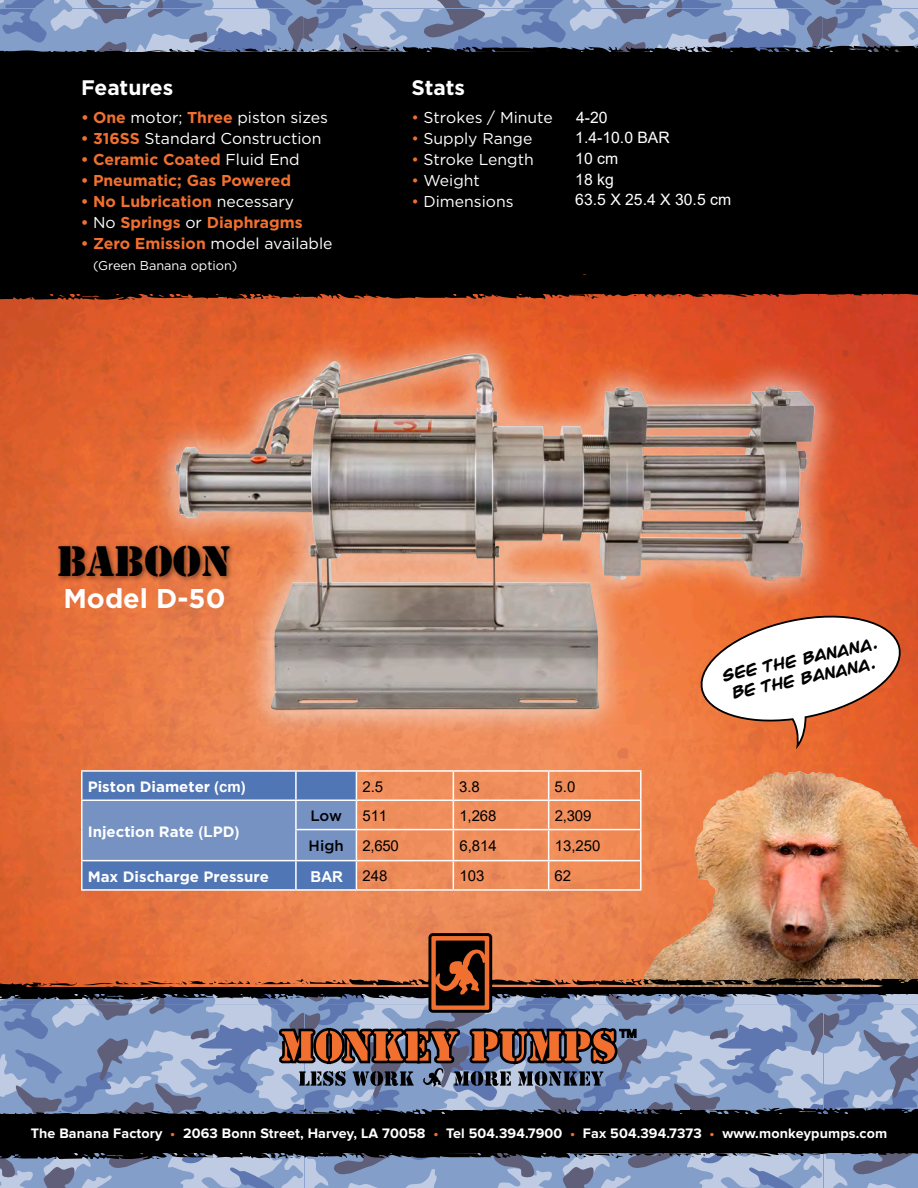
<style>
.page{position:relative;width:918px;height:1188px;background:#fff}
.page>*{position:absolute;margin:0;border:0;box-sizing:border-box;transform-origin:0 0}
.t1{font:39.75px "Stencil Std";color:#000}
.t2{font:700 27.15px "Gotham";color:#fff}
.Spec_Title{font:700 21px "Gotham";color:#fff}
.Bullet_Specs{font:15.75px "Gotham";color:#fff}
.Bullet_Specs-2{font:700 15.75px "Gotham";color:#f2702f}
.Bullet_Specs-3{font:15.75px/20.5px "Arial";color:#fff}
.t3{font:700 15px "Gotham";color:#fff}
.t4{font:15px "Arial";color:#000}
.t5{font:500 15px "Gotham";color:#000}
.t6{font:700 15px "Arial";color:#fff}
.t7{font:700 14.25px "Proxima Nova";letter-spacing:.01em;color:#fff}
.t8{font:700 13.2px/19.2px "Jack Armstrong";color:#000;text-align:center}
.Bullet_Specs-4{font:12.75px "Gotham";color:#fff}
.s1{font-weight:700;color:#f2702f}
.s2{font-weight:400;color:#fff}
.s3{color:#f2702f}
.s4{font-family:"Arial"}
</style>
<div class="page">
<img style="left:0;top:302px;width:918px;height:634px">
<img style="left:618px;top:766px;width:300px;height:170px">
<div style="left:0;top:195px;width:918px;height:107px;background:#000"></div>
<svg style="left:0;top:0;width:918px;height:44px;background:#889cc4"></svg>
<div style="left:0;top:44px;width:918px;height:151px;background:#000"></div>
<svg style="left:0;top:1010px;width:918px;height:178px;background:#8da0c6"></svg>
<div style="left:0;top:1121px;width:918px;height:32px;background:#000"></div>
<svg style="left:0;top:1106px;width:918px;height:8px;background:#54627f"></svg>
<div style="left:0;top:1114px;width:918px;height:7px;background:#000"></div>
<svg style="left:0;top:1153px;width:918px;height:8px;background:#5d6981"></svg>
<div style="left:428px;top:933px;width:64px;height:80px;background:#000;border-radius:4px"></div>
<svg style="left:0;top:936px;width:918px;height:74px;background:#9f6750"></svg>
<svg style="left:277px;top:1027px;width:360px;height:60px;background:#755e60"></svg>
<hr style="left:81px;top:770px;width:215px;height:2px;background:#fff">
<hr style="left:296px;top:770px;width:60px;height:2px;background:#fff">
<hr style="left:356px;top:770px;width:97px;height:2px;background:#fff">
<hr style="left:453px;top:770px;width:96px;height:2px;background:#fff">
<hr style="left:549px;top:770px;width:93px;height:2px;background:#fff">
<hr style="left:640px;top:772px;width:2px;height:28px;background:#fff">
<hr style="left:356px;top:800px;width:97px;height:1px;background:#fff">
<hr style="left:453px;top:800px;width:96px;height:1px;background:#fff">
<svg style="left:453px;top:772px;width:1px;height:57px"></svg>
<hr style="left:549px;top:800px;width:93px;height:1px;background:#fff">
<svg style="left:548px;top:772px;width:1px;height:57px"></svg>
<hr style="left:640px;top:801px;width:2px;height:28px;background:#fff">
<hr style="left:356px;top:829px;width:97px;height:1px;background:#fff">
<hr style="left:453px;top:829px;width:96px;height:1px;background:#fff">
<hr style="left:453px;top:830px;width:1px;height:30px;background:#fff">
<hr style="left:549px;top:829px;width:93px;height:1px;background:#fff">
<hr style="left:548px;top:830px;width:1px;height:30px;background:#fff">
<hr style="left:640px;top:830px;width:2px;height:30px;background:#fff">
<hr style="left:356px;top:860px;width:97px;height:1px;background:#fff">
<svg style="left:81px;top:771px;width:276px;height:118px;background:#6a8abf"></svg>
<hr style="left:453px;top:860px;width:96px;height:1px;background:#fff">
<svg style="left:453px;top:861px;width:1px;height:28px"></svg>
<hr style="left:549px;top:860px;width:93px;height:1px;background:#fff">
<svg style="left:548px;top:861px;width:1px;height:28px"></svg>
<hr style="left:640px;top:861px;width:2px;height:28px;background:#fff">
<hr style="left:81px;top:889px;width:215px;height:2px;background:#fff">
<hr style="left:296px;top:889px;width:60px;height:2px;background:#fff">
<hr style="left:356px;top:889px;width:97px;height:2px;background:#fff">
<hr style="left:453px;top:889px;width:96px;height:2px;background:#fff">
<hr style="left:549px;top:889px;width:93px;height:2px;background:#fff">
<div style="left:0;top:278px;width:918px;height:16px;background:#000"></div>
<img style="left:124px;top:265px;width:747px;height:498px">
<svg style="left:697px;top:607px;width:210px;height:139px"></svg>
<div style="left:55px;top:542px;width:181px;height:41px;background:#000;opacity:.46"></div>
<p class="Spec_Title" style="left:81px;top:73px;width:94px">Features</p>
<p class="Bullet_Specs" style="left:81px;top:107px;width:249px"><span class="s1">• One</span> motor; <span class="s1">Three</span> piston sizes</p>
<p class="Bullet_Specs" style="left:81px;top:128px;width:242px"><span class="s1">• 316SS</span> Standard Construction</p>
<p class="Bullet_Specs-2" style="left:81px;top:149px;width:220px">• Ceramic Coated <span class="s2">Fluid End</span></p>
<p class="Bullet_Specs-2" style="left:81px;top:170px;width:212px">• Pneumatic; Gas Powered</p>
<p class="Bullet_Specs-2" style="left:81px;top:191px;width:215px">• No Lubrication <span class="s2">necessary</span></p>
<p class="Bullet_Specs-2" style="left:81px;top:212px;width:223px">• <span class="s2">No</span> Springs <span class="s2">or</span> Diaphragms</p>
<p class="Bullet_Specs" style="left:81px;top:233px;width:253px"><span class="s1">• Zero Emission</span> model available</p>
<p class="Bullet_Specs-4" style="left:93px;top:258px;width:146px">(Green Banana option)</p>
<p class="Spec_Title" style="left:411px;top:73px;width:55px">Stats</p>
<p class="Bullet_Specs" style="left:411px;top:107px;width:143px"><span class="s3">•</span> Strokes / Minute</p>
<p class="Bullet_Specs-3" style="left:576px;top:107px;width:33px">4-20</p>
<p class="Bullet_Specs" style="left:411px;top:128px;width:122px"><span class="s3">•</span> Supply Range</p>
<p class="Bullet_Specs" style="left:411px;top:149px;width:124px"><span class="s3">•</span> Stroke Length</p>
<p class="Bullet_Specs" style="left:411px;top:170px;width:70px"><span class="s3">•</span> Weight</p>
<p class="Bullet_Specs" style="left:411px;top:191px;width:104px"><span class="s3">•</span> Dimensions</p>
<p class="Bullet_Specs-3" style="left:575px;top:127px;width:157px">1.4-10.0 BAR<br>10 cm<br>18 kg<br>63.5 X 25.4 X 30.5 cm</p>
<p class="t1" style="left:57px;top:536px;width:175px">BABOON</p>
<p class="t2" style="left:63px;top:581px;width:164px">Model D-50</p>
<p class="t8" style="left:721px;top:667px;width:160px;rotate:-12deg">See the banana. be the banana.</p>
<p class="t3" style="left:88px;top:777px;width:160px">Piston Diameter <span class="s4">(cm)</span></p>
<p class="t4" style="left:362px;top:776px;width:22px">2.5</p>
<p class="t4" style="left:459px;top:776px;width:22px">3.8</p>
<p class="t4" style="left:555px;top:776px;width:22px">5.0</p>
<p class="t3" style="left:88px;top:821px;width:153px">Injection Rate <span class="s4">(L</span>PD<span class="s4">)</span></p>
<p class="t5" style="left:310px;top:806px;width:33px">Low</p>
<p class="t4" style="left:362px;top:805px;width:26px">511</p>
<p class="t4" style="left:459px;top:805px;width:39px">1,268</p>
<p class="t4" style="left:555px;top:805px;width:38px">2,309</p>
<p class="t5" style="left:309px;top:836px;width:37px">High</p>
<p class="t4" style="left:362px;top:836px;width:38px">2,650</p>
<p class="t4" style="left:459px;top:836px;width:39px">6,814</p>
<p class="t4" style="left:555px;top:836px;width:47px">13,250</p>
<p class="t3" style="left:88px;top:866px;width:183px">Max Discharge Pressure</p>
<p class="t6" style="left:311px;top:866px;width:34px">BAR</p>
<p class="t4" style="left:362px;top:866px;width:27px">248</p>
<p class="t4" style="left:459px;top:866px;width:27px">103</p>
<p class="t4" style="left:554px;top:866px;width:18px">62</p>
<p class="t7" style="left:31px;top:1127px;width:858px">The Banana Factory <span class="s3">•</span> 2063 Bonn Street, Harvey, LA 70058 <span class="s3">•</span> Tel 504.394.7900 <span class="s3">•</span> Fax 504.394.7373 <span class="s3">•</span> www.monkeypumps.com</p>
</div>
